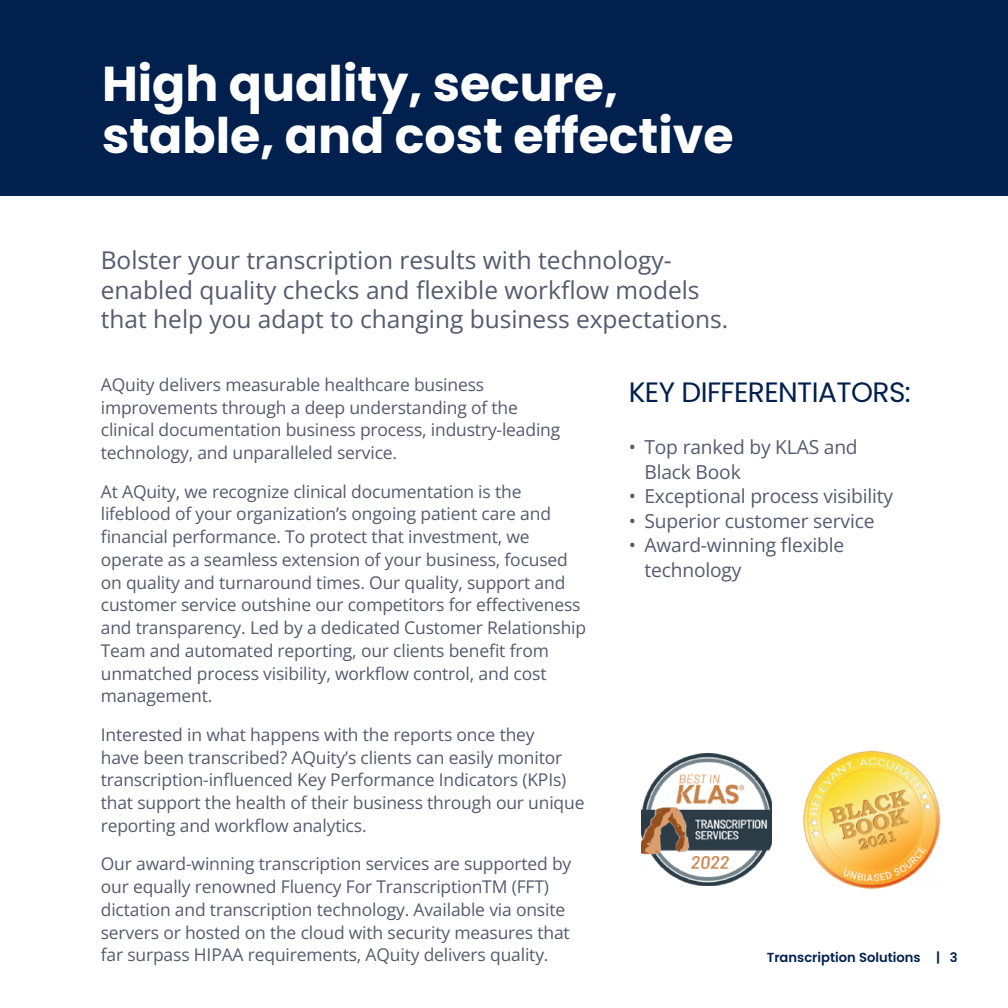
<style>
.page{position:relative;width:1008px;height:1008px;background:#fff}
.page>*{position:absolute;margin:0;border:0;box-sizing:border-box;transform-origin:0 0}
.t1{font:700 49px/52.5px "Poppins";color:#fff}
.t2{font:28px "Poppins";letter-spacing:-.02em;color:#01204e}
.t3{font:24.5px/29.4px "Open Sans";color:#535b6d}
.t4{font:19.25px/24.5px "Open Sans";letter-spacing:-.01em;color:#535b6d}
.t5{font:17.5px/22.8px "Open Sans";letter-spacing:-.01em;color:#535b6d}
.t6{font:600 13.12px "Poppins";color:#01204e}
</style>
<div class="page">
<img style="left:641px;top:753px;width:130px;height:133px">
<img style="left:802px;top:750px;width:139px;height:140px">
<div style="left:0;top:0;width:1008px;height:195px;background:#01204e"></div>
<h1 class="t1" style="left:102px;top:57px;width:633px">High quality, secure, stable, and cost effective</h1>
<h3 class="t3" style="left:101px;top:245px;width:629px">Bolster your transcription results with technology&shy;enabled quality checks and flexible workflow models that help you adapt to changing business expectations.</h3>
<p class="t5" style="left:101px;top:373px;width:461px">AQuity delivers measurable healthcare business improvements through a deep understanding of the clinical documentation business process, industry-leading technology, and unparalleled service.</p>
<p class="t5" style="left:101px;top:479px;width:487px">At AQuity, we recognize clinical documentation is the lifeblood of your organization’s ongoing patient care and financial performance. To protect that investment, we operate as a seamless extension of your business, focused on quality and turnaround times. Our quality, support and customer service outshine our competitors for effectiveness and transparency. Led by a dedicated Customer Relationship Team and automated reporting, our clients benefit from unmatched process visibility, workflow control, and cost management.</p>
<p class="t5" style="left:101px;top:723px;width:485px">Interested in what happens with the reports once they<br>have been transcribed? AQuity’s clients can easily monitor transcription-influenced Key Performance Indicators (KPIs) that support the health of their business through our unique reporting and workflow analytics.</p>
<p class="t5" style="left:101px;top:852px;width:472px">Our award-winning transcription services are supported by our equally renowned Fluency For TranscriptionTM (FFT) dictation and transcription technology. Available via onsite servers or hosted on the cloud with security measures that far surpass HIPAA requirements, AQuity delivers quality.</p>
<h2 class="t2" style="left:629px;top:376px;width:284px">KEY DIFFERENTIATORS:</h2>
<p class="t4" style="left:644px;top:435px;width:215px;text-indent:-16px">• Top ranked by KLAS and<br>Black Book</p>
<p class="t4" style="left:629px;top:484px;width:266px">• Exceptional process visibility</p>
<p class="t4" style="left:629px;top:508px;width:247px">• Superior customer service</p>
<p class="t4" style="left:644px;top:533px;width:201px;text-indent:-16px">• Award-winning flexible technology</p>
<p class="t6" style="left:767px;top:950px;width:192px">Transcription Solutions | 3</p>
</div>
